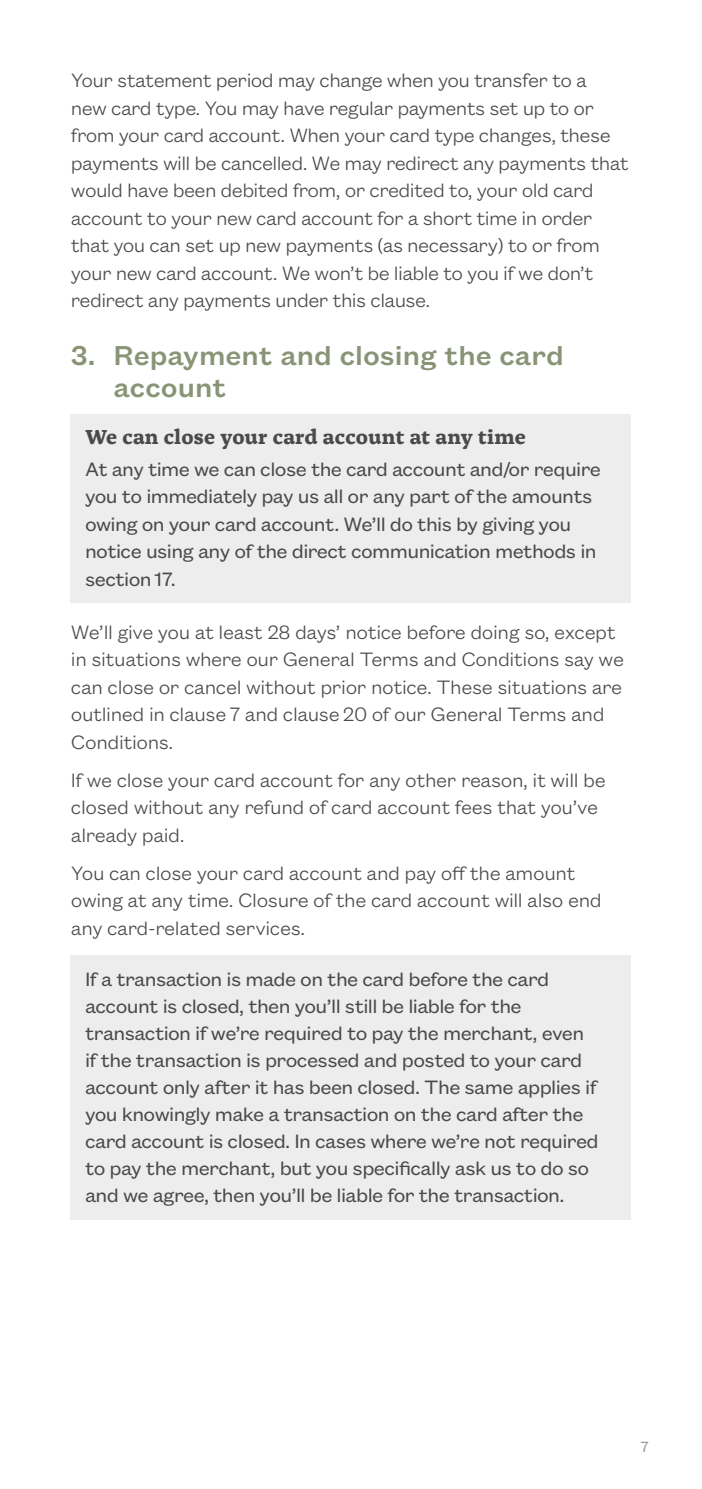
<style>
.page{position:relative;width:702px;height:1489px;background:#fff}
.page>*{position:absolute;margin:0;border:0;box-sizing:border-box;transform-origin:0 0}
.t1{font:500 30px/32.5px "Founders Grotesk Text";color:#899477}
.t2{font:300 21.25px/27.5px "Founders Grotesk Text";letter-spacing:-.025em;color:#4a4a49}
.t3{font:21.25px/27px "Founders Grotesk Text";letter-spacing:-.03em;color:#4a4a49}
.t4{font:700 21.25px "Alda OT";letter-spacing:.01em;color:#4a4a49}
.t5{font:16.25px "Founders Grotesk";color:#9d9d9c}
</style>
<div class="page">
<div style="left:71px;top:414px;width:560px;height:189px;background:#ededed"></div>
<div style="left:71px;top:955px;width:560px;height:264px;background:#ededed"></div>
<p class="t2" style="left:71px;top:65px;width:559px">Your statement period may change when you transfer to a<br>new card type. You may have regular payments set up to or from your card account. When your card type changes, these payments will be cancelled. We may redirect any payments that would have been debited from, or credited to, your old card account to your new card account for a short time in order that you can set up new payments (as necessary) to or from your new card account. We won’t be liable to you if we don’t redirect any payments under this clause.</p>
<h1 class="t1" style="left:113px;top:337px;width:452px;text-indent:-43px">3. Repayment and closing the card account</h1>
<p class="t4" style="left:85px;top:428px;width:442px">We can close your card account at any time</p>
<p class="t3" style="left:85px;top:453px;width:517px">At any time we can close the card account and/or require you to immediately pay us all or any part of the amounts owing on your card account. We’ll do this by giving you notice using any of the direct communication methods in section 17.</p>
<p class="t2" style="left:71px;top:616px;width:554px">We’ll give you at least 28 days’ notice before doing so, except in situations where our General Terms and Conditions say we can close or cancel without prior notice. These situations are outlined in clause 7 and clause 20 of our General Terms and Conditions.</p>
<p class="t2" style="left:71px;top:764px;width:536px">If we close your card account for any other reason, it will be closed without any refund of card account fees that you’ve already paid.</p>
<p class="t2" style="left:71px;top:857px;width:532px">You can close your card account and pay off the amount owing at any time. Closure of the card account will also end any card-related services.</p>
<p class="t3" style="left:85px;top:964px;width:515px">If a transaction is made on the card before the card account is closed, then you’ll still be liable for the transaction if we’re required to pay the merchant, even if the transaction is processed and posted to your card account only after it has been closed. The same applies if you knowingly make a transaction on the card after the card account is closed. In cases where we’re not required to pay the merchant, but you specifically ask us to do so and we agree, then you’ll be liable for the transaction.</p>
<p class="t5" style="left:641px;top:1436px;width:9px">7</p>
</div>
